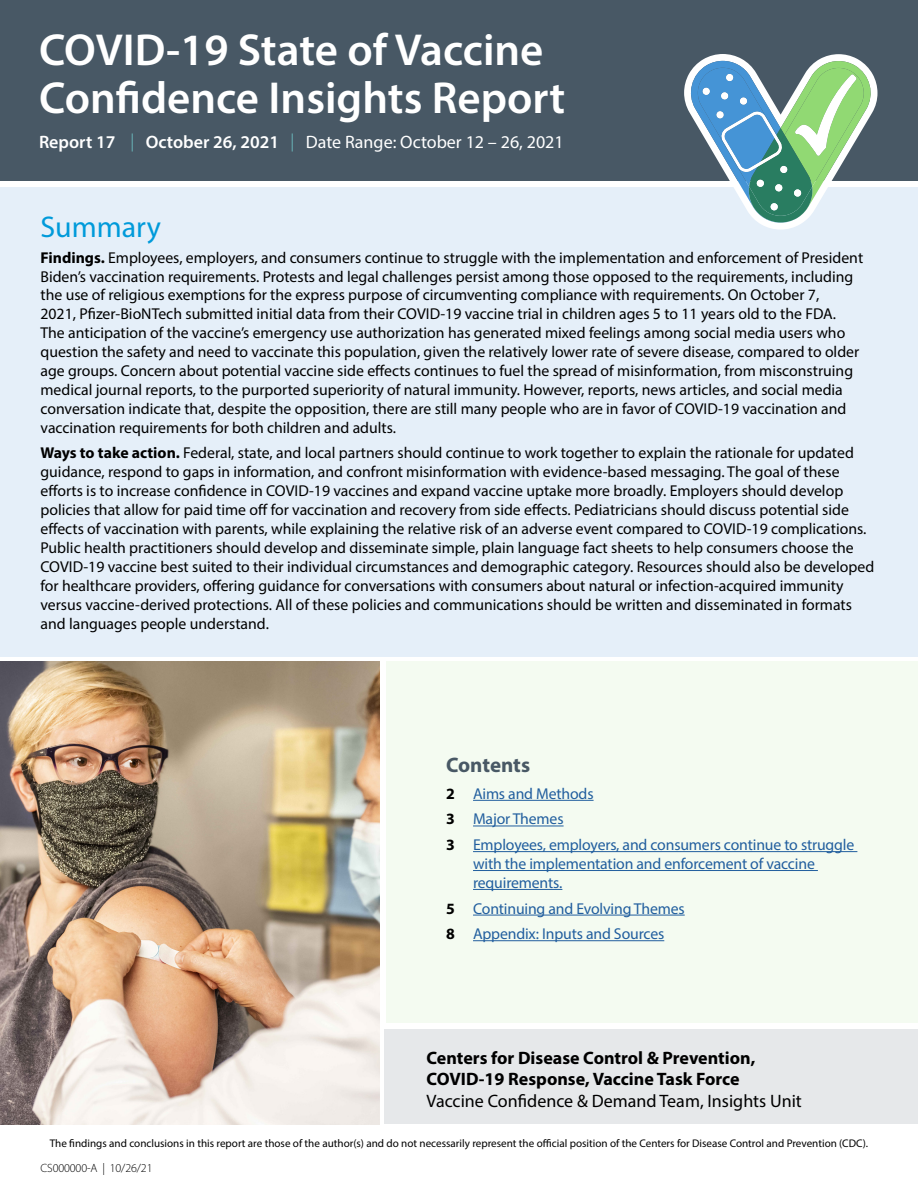
<style>
.page{position:relative;width:918px;height:1188px;background:#fff}
.page>*{position:absolute;margin:0;border:0;box-sizing:border-box;transform-origin:0 0}
.t1{font:600 45px/48px "Myriad Pro";color:#fff}
.t2{font:30px "Myriad Pro";color:#009ada}
.t3{font:700 21px "Myriad Pro";letter-spacing:-.005em;color:#485865}
.t4{font:700 18px/21.6px "Myriad Pro";color:#000}
.t5{font:18px "Myriad Pro";color:#fff}
.t6{font:18px "Myriad Pro";color:#000}
.t7{font:15.75px/18.9px "Myriad Pro";color:#000}
.t8{font:15.75px/18.9px "Myriad Pro";letter-spacing:-.01em;color:#215e9e}
.t9{font:300 12px "Myriad Pro";letter-spacing:-.01em;color:#000}
.P_source_note{font:11.1px "Myriad Pro";color:#000}
.s1{font-weight:600}
.s2{font-weight:300;color:#70cacb}
.s3{font-weight:700}
.s4{font-weight:700;color:#000}
</style>
<div class="page">
<div style="left:0;top:188px;width:918px;height:469px;background:#e5eff9"></div>
<div style="left:0;top:0;width:918px;height:181px;background:#485865"></div>
<svg style="left:684px;top:54px;width:194px;height:176px"></svg>
<div style="left:386px;top:662px;width:532px;height:361px;background:#f4fbf1"></div>
<div style="left:384px;top:1030px;width:534px;height:94px;background:#e6e8ea"></div>
<img style="left:0;top:662px;width:380px;height:462px">
<hr style="left:473px;top:800px;width:121px;height:1px;background:#215e9e">
<hr style="left:473px;top:826px;width:91px;height:1px;background:#215e9e">
<hr style="left:473px;top:851px;width:384px;height:1px;background:#215e9e">
<hr style="left:473px;top:870px;width:345px;height:1px;background:#215e9e">
<hr style="left:473px;top:889px;width:89px;height:1px;background:#215e9e">
<hr style="left:473px;top:915px;width:212px;height:1px;background:#215e9e">
<hr style="left:473px;top:940px;width:191px;height:1px;background:#215e9e">
<h1 class="t1" style="left:39px;top:25px;width:528px">COVID-19 State of Vaccine<br>Confidence Insights Report</h1>
<p class="t5" style="left:39px;top:131px;width:526px"><span class="s1">Report 17</span> <span class="s2">|</span> <span class="s1">October 26, 2021</span> <span class="s2">|</span> Date Range: October 12 – 26, 2021</p>
<h2 class="t2" style="left:40px;top:208px;width:122px">Summary</h2>
<p class="t7" style="left:40px;top:248px;width:824px"><span class="s3">Findings.</span> Employees, employers, and consumers continue to struggle with the implementation and enforcement of President Biden’s vaccination requirements. Protests and legal challenges persist among those opposed to the requirements, including the use of religious exemptions for the express purpose of circumventing compliance with requirements. On October 7,<br>2021, Pfizer-BioNTech submitted initial data from their COVID-19 vaccine trial in children ages 5 to 11 years old to the FDA.<br>The anticipation of the vaccine’s emergency use authorization has generated mixed feelings among social media users who question the safety and need to vaccinate this population, given the relatively lower rate of severe disease, compared to older age groups. Concern about potential vaccine side effects continues to fuel the spread of misinformation, from misconstruing medical journal reports, to the purported superiority of natural immunity. However, reports, news articles, and social media conversation indicate that, despite the opposition, there are still many people who are in favor of COVID-19 vaccination and vaccination requirements for both children and adults.</p>
<p class="t7" style="left:40px;top:443px;width:835px"><span class="s3">Ways to take action.</span> Federal, state, and local partners should continue to work together to explain the rationale for updated guidance, respond to gaps in information, and confront misinformation with evidence-based messaging. The goal of these efforts is to increase confidence in COVID-19 vaccines and expand vaccine uptake more broadly. Employers should develop policies that allow for paid time off for vaccination and recovery from side effects. Pediatricians should discuss potential side effects of vaccination with parents, while explaining the relative risk of an adverse event compared to COVID-19 complications.<br>Public health practitioners should develop and disseminate simple, plain language fact sheets to help consumers choose the COVID-19 vaccine best suited to their individual circumstances and demographic category. Resources should also be developed for healthcare providers, offering guidance for conversations with consumers about natural or infection-acquired immunity versus vaccine-derived protections. All of these policies and communications should be written and disseminated in formats and languages people understand.</p>
<h3 class="t3" style="left:446px;top:752px;width:86px">Contents</h3>
<p class="t8" style="left:446px;top:784px;width:149px"><span class="s4">2</span> Aims and Methods</p>
<p class="t8" style="left:446px;top:809px;width:119px"><span class="s4">3</span> Major Themes</p>
<p class="t8" style="left:473px;top:835px;width:383px;text-indent:-27px"><span class="s4">3</span> Employees, employers, and consumers continue to struggle with the implementation and enforcement of vaccine requirements.</p>
<p class="t8" style="left:446px;top:899px;width:240px"><span class="s4">5</span> Continuing and Evolving Themes</p>
<p class="t8" style="left:446px;top:924px;width:220px"><span class="s4">8</span> Appendix: Inputs and Sources</p>
<p class="t4" style="left:427px;top:1046px;width:330px">Centers for Disease Control &amp; Prevention,<br>COVID-19 Response, Vaccine Task Force</p>
<p class="t6" style="left:427px;top:1090px;width:377px">Vaccine Confidence &amp; Demand Team, Insights Unit</p>
<h4 class="P_source_note" style="left:50px;top:1136px;width:820px">The findings and conclusions in this report are those of the author(s) and do not necessarily represent the official position of the Centers for Disease Control and Prevention (CDC).</h4>
<p class="t9" style="left:40px;top:1161px;width:114px">CS000000-A | 10/26/21</p>
</div>
